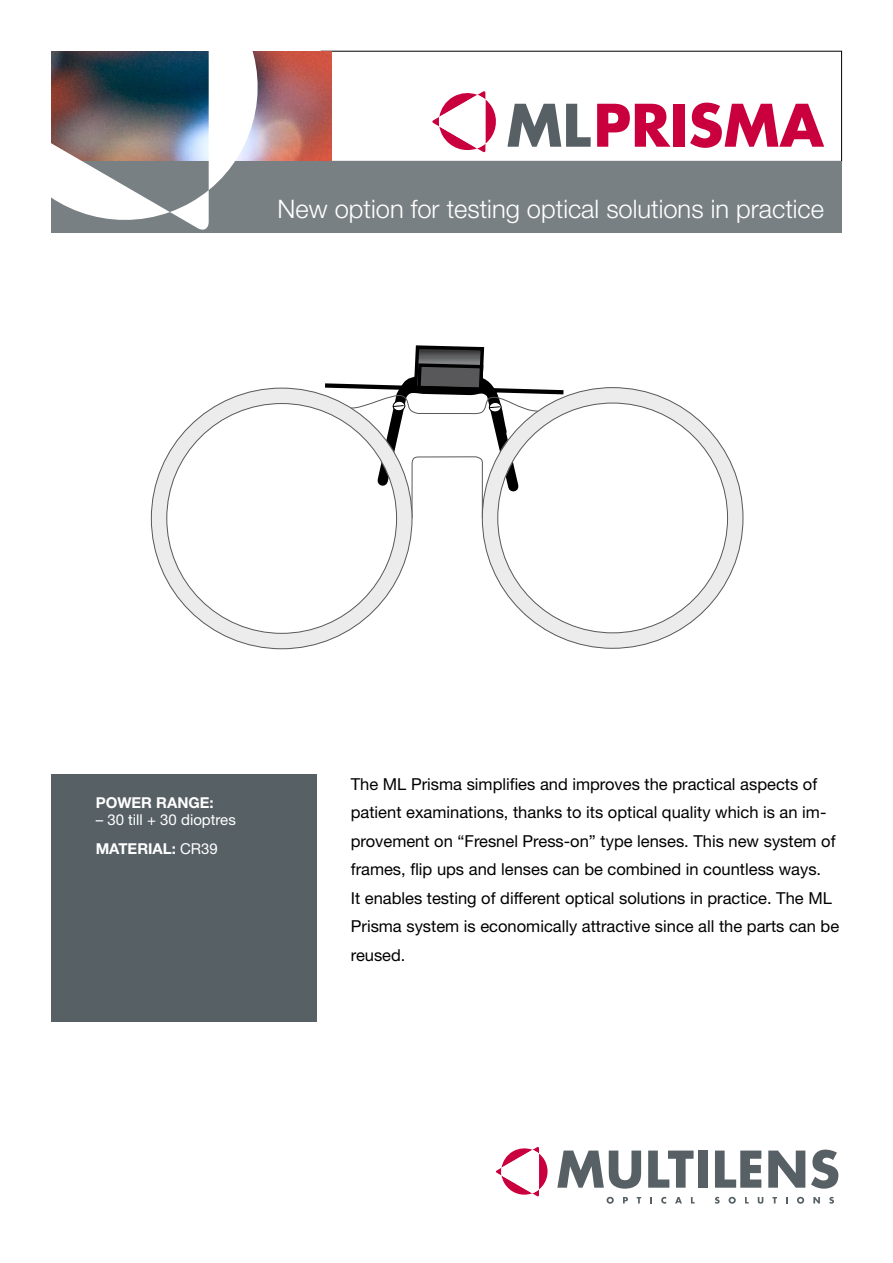
<style>
.page{position:relative;width:893px;height:1263px;background:#fff}
.page>*{position:absolute;margin:0;border:0;box-sizing:border-box;transform-origin:0 0}
.t1{font:700 57px "Futura";color:#ca003e}
.t2{font:300 25.5px "Helvetica Neue";color:#fff}
.t3{font:16.5px/28.5px "Helvetica Neue";color:#000}
.t4{font:15px/29.2px "Helvetica Neue";color:#fff}
.t5{font:700 15px "Helvetica Neue";color:#fff}
.s1{color:#576065}
.s2{font-weight:700}
</style>
<div class="page">
<img style="left:258px;top:51px;width:74px;height:111px">
<div style="left:51px;top:162px;width:791px;height:71px;background:#798084"></div>
<svg style="left:51px;top:51px;width:207px;height:179px"></svg>
<div style="left:51px;top:774px;width:266px;height:248px;background:#576065"></div>
<svg style="left:557px;top:1150px;width:84px;height:39px"></svg>
<svg style="left:648px;top:1150px;width:46px;height:38px"></svg>
<div style="left:698px;top:1150px;width:10px;height:38px;background:#576065"></div>
<svg style="left:715px;top:1150px;width:46px;height:38px"></svg>
<svg style="left:768px;top:1150px;width:37px;height:38px"></svg>
<svg style="left:811px;top:1149px;width:27px;height:40px"></svg>
<svg style="left:607px;top:1197px;width:7px;height:7px"></svg>
<svg style="left:623px;top:1197px;width:5px;height:6px"></svg>
<svg style="left:637px;top:1197px;width:4px;height:6px"></svg>
<svg style="left:650px;top:1197px;width:2px;height:6px"></svg>
<svg style="left:661px;top:1197px;width:5px;height:7px"></svg>
<svg style="left:675px;top:1197px;width:7px;height:6px"></svg>
<svg style="left:691px;top:1197px;width:4px;height:6px"></svg>
<svg style="left:715px;top:1197px;width:5px;height:7px"></svg>
<svg style="left:729px;top:1197px;width:7px;height:7px"></svg>
<svg style="left:745px;top:1197px;width:4px;height:6px"></svg>
<svg style="left:758px;top:1197px;width:5px;height:7px"></svg>
<svg style="left:772px;top:1197px;width:5px;height:6px"></svg>
<svg style="left:786px;top:1197px;width:2px;height:6px"></svg>
<svg style="left:797px;top:1197px;width:7px;height:7px"></svg>
<svg style="left:813px;top:1197px;width:7px;height:6px"></svg>
<svg style="left:829px;top:1197px;width:5px;height:7px"></svg>
<svg style="left:496px;top:1147px;width:52px;height:50px"></svg>
<svg style="left:325px;top:345px;width:169px;height:174px"></svg>
<svg style="left:482px;top:387px;width:261px;height:262px"></svg>
<svg style="left:151px;top:388px;width:261px;height:261px"></svg>
<svg style="left:432px;top:91px;width:64px;height:61px"></svg>
<h1 class="t1" style="left:506px;top:86px;width:319px"><span class="s1">ML</span>PRISMA</h1>
<h2 class="t2" style="left:278px;top:193px;width:548px">New option for testing optical solutions in practice</h2>
<p class="t5" style="left:96px;top:794px;width:120px">POWER RANGE:</p>
<p class="t4" style="left:96px;top:805px;width:142px">– 30 till + 30 dioptres<br><span class="s2">MATERIAL:</span> CR39</p>
<p class="t3" style="left:351px;top:769px;width:490px">The ML Prisma simplifies and improves the practical aspects of patient examinations, thanks to its optical quality which is an im&shy;provement on “Fresnel Press-on” type lenses. This new system of frames, flip ups and lenses can be combined in countless ways.<br>It enables testing of different optical solutions in practice. The ML Prisma system is economically attractive since all the parts can be reused.</p>
</div>
